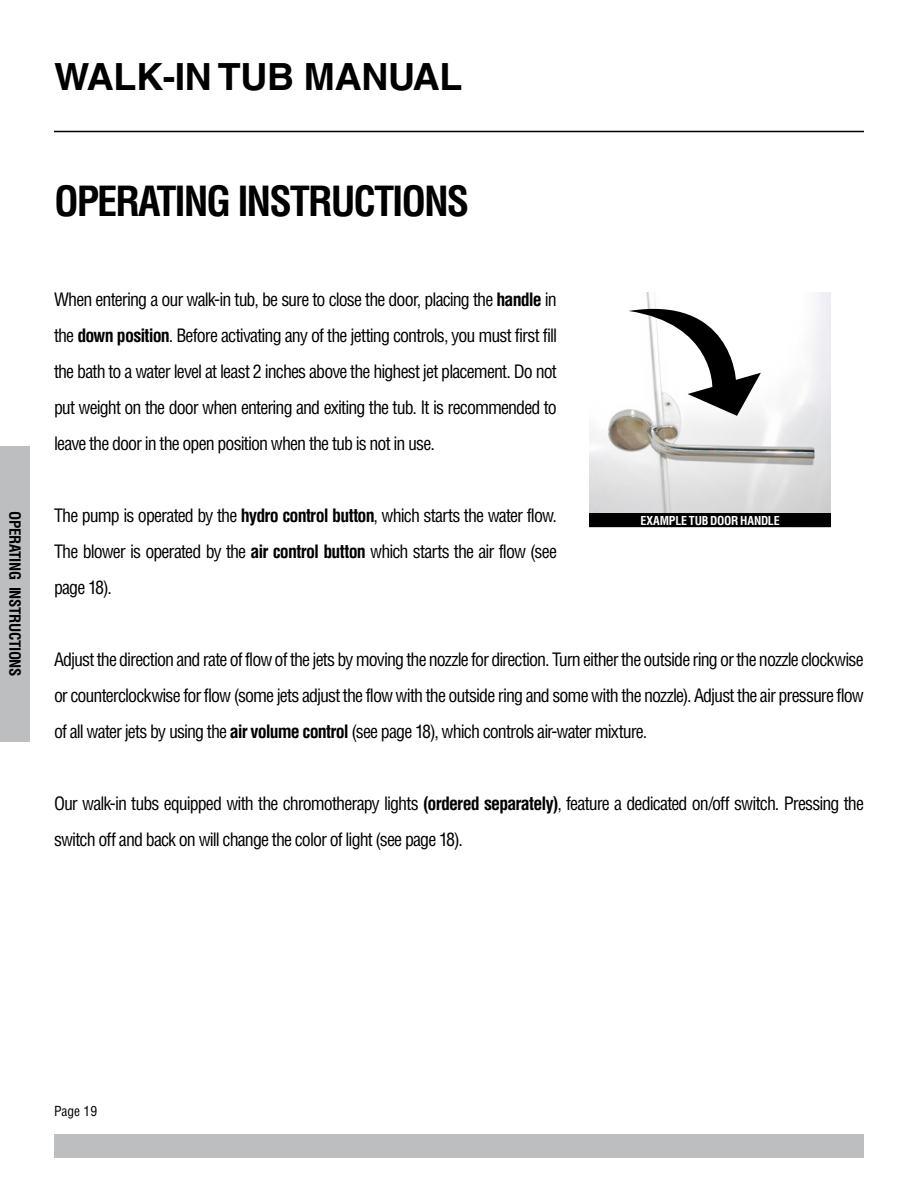
<style>
.page{position:relative;width:918px;height:1188px;background:#fff}
.page>*{position:absolute;margin:0;border:0;box-sizing:border-box;transform-origin:0 0}
.t1{font:700 condensed 40.5px "Helvetica LT Std";letter-spacing:-.05em;color:#000}
.t2{font:700 37.5px "Helvetica LT Std";letter-spacing:-.01em;color:#000}
.t3{font:condensed 18px/36px "Helvetica LT Std";letter-spacing:-.05em;color:#000;text-align:justify}
.t4{font:700 condensed 15px "Helvetica LT Std";letter-spacing:-.025em;color:#000}
.t5{font:condensed 13.5px "Helvetica LT Std";color:#000}
.t6{font:700 condensed 12px "Helvetica LT Std";letter-spacing:-.02em;color:#fff}
.s1{font-weight:700}
</style>
<div class="page">
<div style="left:54px;top:1134px;width:810px;height:23px;background:#bcbec0"></div>
<hr style="left:54px;top:131px;width:810px;height:1px;background:#000">
<div style="left:0;top:446px;width:30px;height:296px;background:#bcbec0"></div>
<img style="left:590px;top:292px;width:241px;height:222px">
<div style="left:590px;top:514px;width:241px;height:13px;background:#000"></div>
<svg style="left:629px;top:295px;width:132px;height:121px"></svg>
<h2 class="t2" style="left:54px;top:54px;width:410px">WALK-IN TUB MANUAL</h2>
<p class="t4" style="left:24px;top:511px;width:167px;rotate:90deg">OPERATING INSTRUCTIONS</p>
<h1 class="t1" style="left:54px;top:176px;width:417px">OPERATING INSTRUCTIONS</h1>
<p class="t3" style="left:54px;top:281px;width:505px">When entering a our walk-in tub, be sure to close the door, placing the <span class="s1">handle</span> in the <span class="s1">down position</span>. Before activating any of the jetting controls, you must first fill the bath to a water level at least 2 inches above the highest jet placement. Do not put weight on the door when entering and exiting the tub. It is recommended to leave the door in the open position when the tub is not in use.</p>
<p class="t3" style="left:54px;top:497px;width:505px">The pump is operated by the <span class="s1">hydro control button</span>, which starts the water flow.<br>The blower is operated by the <span class="s1">air control button</span> which starts the air flow (see page 18).</p>
<p class="t6" style="left:640px;top:513px;width:141px">EXAMPLE TUB DOOR HANDLE</p>
<p class="t3" style="left:54px;top:641px;width:811px">Adjust the direction and rate of flow of the jets by moving the nozzle for direction. Turn either the outside ring or the nozzle clockwise or counterclockwise for flow (some jets adjust the flow with the outside ring and some with the nozzle). Adjust the air pressure flow of all water jets by using the <span class="s1">air volume control</span> (see page 18), which controls air-water mixture.</p>
<p class="t3" style="left:54px;top:785px;width:812px">Our walk-in tubs equipped with the chromotherapy lights <span class="s1">(ordered separately)</span>, feature a dedicated on/off switch. Pressing the switch off and back on will change the color of light (see page 18).</p>
<p class="t5" style="left:54px;top:1103px;width:45px">Page 19</p>
</div>
